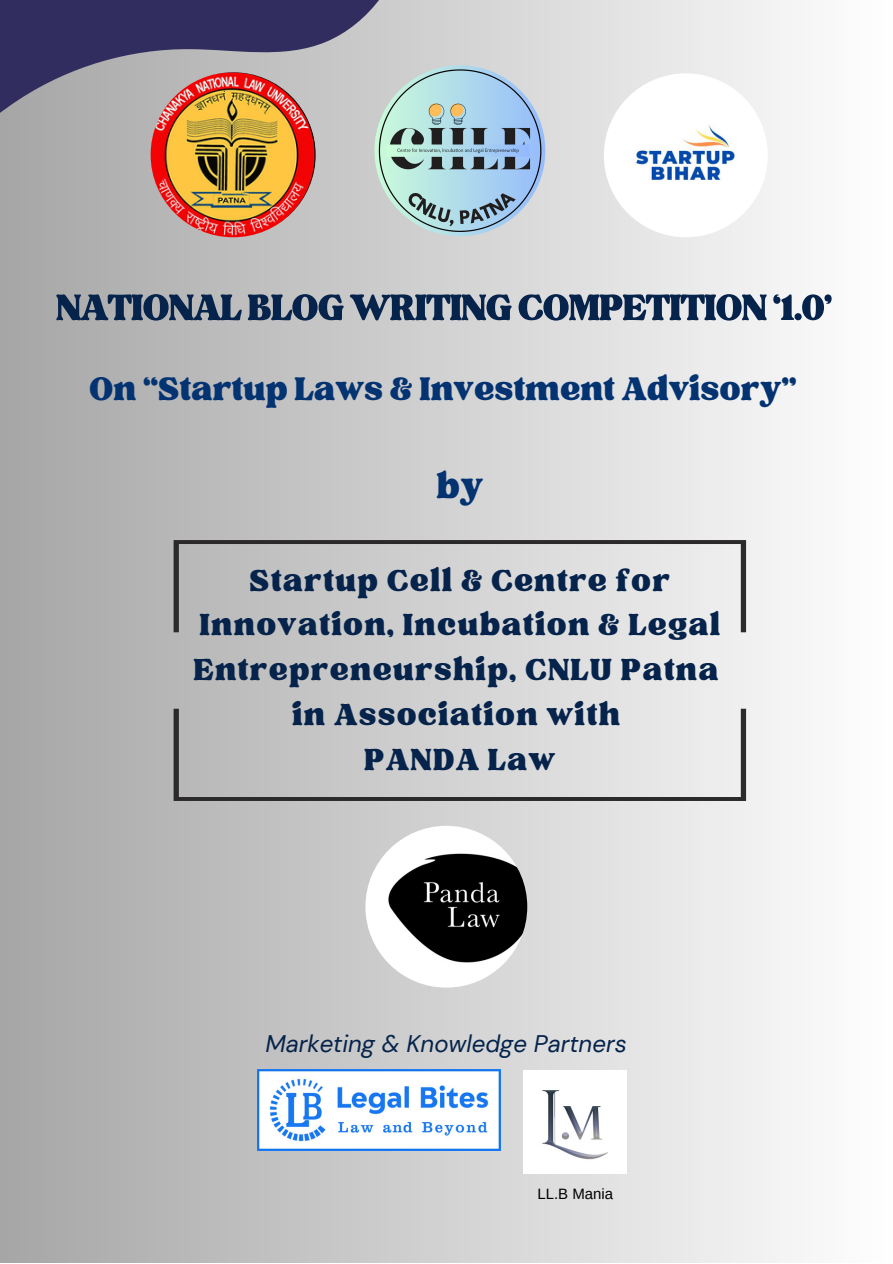
<style>
.page{position:relative;width:893px;height:1264px;background:#fff}
.page>*{position:absolute;margin:0;border:0;box-sizing:border-box;transform-origin:0 0}
.t1{font:50.55px "TAN Tangkiwood Display";letter-spacing:-.02em;color:#05234b}
.t2{font:48px "TAN Tangkiwood Display";color:#043372}
.t3{font:45px "TAN Tangkiwood Display";color:#043372}
.t4{font:42px/45px "TAN Tangkiwood Display";letter-spacing:.03em;color:#05234b;text-align:center}
.t5{font:italic 24px "DM Sans";color:#05234b}
.t6{font:15px "Arimo";color:#000}
</style>
<div class="page">
<div style="left:0;top:0;width:892px;height:1262px;background:linear-gradient(to right,#a6a6a6,#fefefe)"></div>
<svg style="left:0;top:0;width:446px;height:215px;background:#8f8e9d"></svg>
<img style="left:365px;top:825px;width:162px;height:162px;border-radius:50%">
<img style="left:374px;top:65px;width:171px;height:171px;border-radius:50%">
<img style="left:151px;top:72px;width:165px;height:165px;border-radius:50%">
<svg style="left:173px;top:540px;width:573px;height:92px;background:#c9c9c9"></svg>
<svg style="left:173px;top:708px;width:573px;height:93px;background:#c9c9c9"></svg>
<img style="left:258px;top:1069px;width:243px;height:81px">
<img style="left:523px;top:1070px;width:104px;height:103px">
<img style="left:603px;top:73px;width:164px;height:164px;border-radius:50%">
<p class="t1" style="left:56px;top:289px;width:778px">NATIONALBLOGWRITINGCOMPETITION‘1.0’</p>
<p class="t3" style="left:89px;top:372px;width:708px">On “Startup Laws &amp; Investment Advisory”</p>
<p class="t2" style="left:436px;top:468px;width:48px">by</p>
<p class="t4" style="left:193px;top:558px;width:528px">Startup Cell &amp; Centre for<br>Innovation, Incubation &amp; Legal<br>Entrepreneurship, CNLU Patna</p>
<p class="t4" style="left:292px;top:693px;width:329px">in Association with</p>
<p class="t4" style="left:364px;top:738px;width:193px">PANDA Law</p>
<p class="t5" style="left:265px;top:1027px;width:363px">Marketing &amp; Knowledge Partners</p>
<p class="t6" style="left:537px;top:1184px;width:77px">LL.B Mania</p>
</div>
